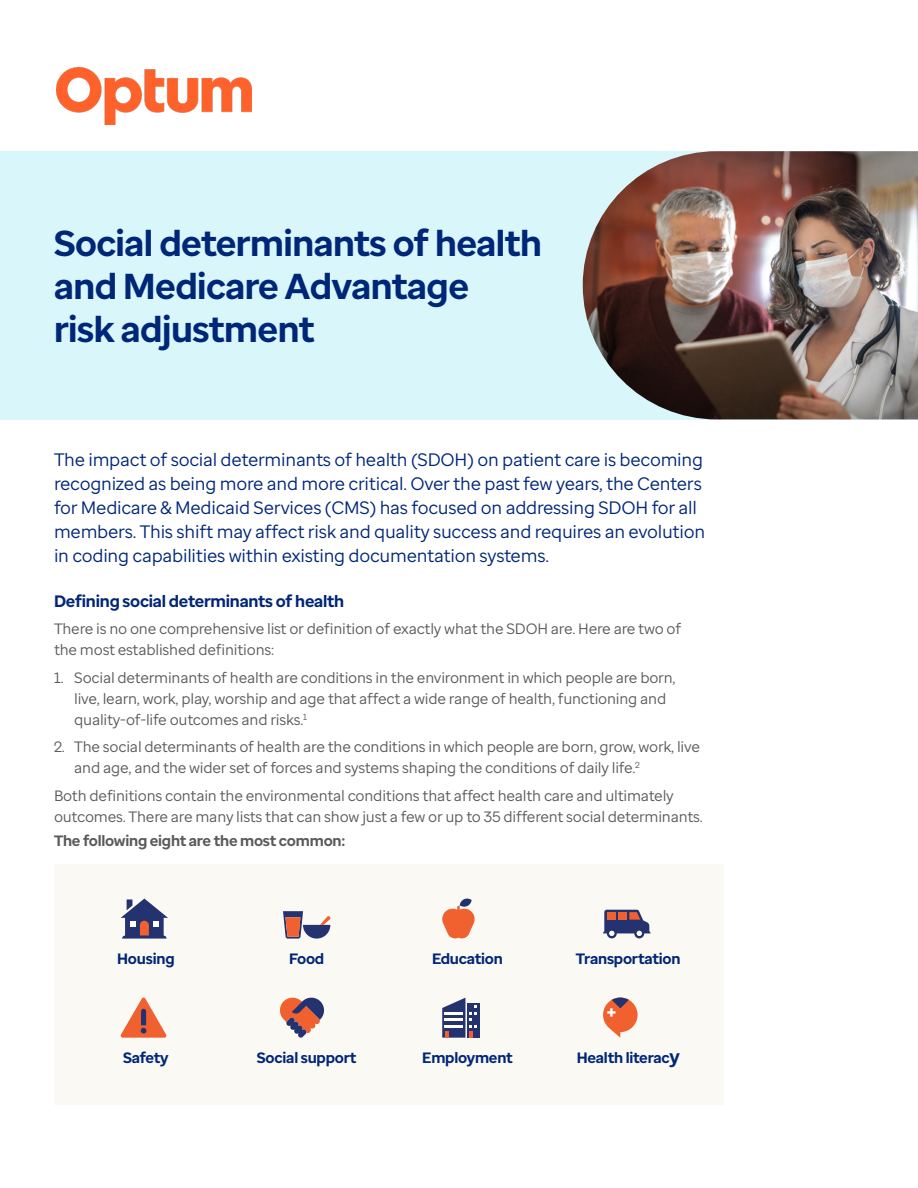
<style>
.page{position:relative;width:918px;height:1188px;background:#fff}
.page>*{position:absolute;margin:0;border:0;box-sizing:border-box;transform-origin:0 0}
.t1{font:700 36px/43.2px "Optum Sans";letter-spacing:-.015em;color:#002677}
.t2{font:18px/24px "Optum Sans";letter-spacing:-.015em;color:#002677}
.t3{font:700 16.5px "Optum Sans";letter-spacing:-.015em;color:#002677}
.t4{font:15px/21px "Optum Sans";letter-spacing:-.015em;color:#5a5a5a}
.t5{font:700 15px "Optum Sans";letter-spacing:-.015em;color:#002677}
.t6{font:700 15px "Optum Sans";letter-spacing:-.015em;color:#5a5a5a}
.s1{font-size:18.45px}
</style>
<div class="page">
<div style="left:54px;top:864px;width:669px;height:241px;background:#fbf9f4"></div>
<div style="left:0;top:151px;width:918px;height:268px;background:#d9f6fa"></div>
<img style="left:56px;top:68px;width:196px;height:56px">
<img style="left:583px;top:151px;width:335px;height:268px">
<svg style="left:603px;top:910px;width:48px;height:28px"></svg>
<svg style="left:121px;top:899px;width:47px;height:40px"></svg>
<svg style="left:283px;top:911px;width:47px;height:28px"></svg>
<div style="left:467px;top:1003px;width:13px;height:35px;background:#243270"></div>
<svg style="left:442px;top:998px;width:35px;height:40px"></svg>
<svg style="left:603px;top:998px;width:35px;height:40px"></svg>
<svg style="left:280px;top:998px;width:44px;height:40px"></svg>
<svg style="left:442px;top:899px;width:33px;height:39px"></svg>
<svg style="left:121px;top:998px;width:45px;height:40px"></svg>
<p class="t1" style="left:54px;top:222px;width:490px">Social determinants of health and Medicare Advantage<br>risk adjustment</p>
<p class="t2" style="left:54px;top:448px;width:653px">The impact of social determinants of health (SDOH) on patient care is becoming recognized as being more and more critical. Over the past few years, the Centers for Medicare &amp; Medicaid Services (CMS) has focused on addressing SDOH for all members. This shift may affect risk and quality success and requires an evolution in coding capabilities within existing documentation systems.</p>
<p class="t3" style="left:54px;top:590px;width:292px">Defining social determinants of health</p>
<p class="t4" style="left:54px;top:618px;width:629px">There is no one comprehensive list or definition of exactly what the SDOH are. Here are two of the most established definitions:</p>
<p class="t4" style="left:74px;top:667px;width:603px;text-indent:-20px">1. Social determinants of health are conditions in the environment in which people are born, live, learn, work, play, worship and age that affect a wide range of health, functioning and quality-of-life outcomes and risks.<sup>1</sup></p>
<p class="t4" style="left:74px;top:736px;width:627px;text-indent:-20px">2. The social determinants of health are the conditions in which people are born, grow, work, live and age, and the wider set of forces and systems shaping the conditions of daily life.<sup>2</sup></p>
<p class="t4" style="left:54px;top:785px;width:650px">Both definitions contain the environmental conditions that affect health care and ultimately outcomes. There are many lists that can show just a few or up to 35 different social determinants.</p>
<p class="t6" style="left:54px;top:830px;width:293px">The following eight are the most common:</p>
<p class="t5" style="left:117px;top:949px;width:59px">Housing</p>
<p class="t5" style="left:123px;top:1048px;width:47px">Safety</p>
<p class="t5" style="left:289px;top:949px;width:37px">Food</p>
<p class="t5" style="left:257px;top:1048px;width:101px">Social support</p>
<p class="t5" style="left:432px;top:949px;width:72px">Education</p>
<p class="t5" style="left:422px;top:1048px;width:92px">Employment</p>
<p class="t5" style="left:576px;top:949px;width:106px">Transportation</p>
<p class="t5" style="left:577px;top:1048px;width:105px">Health literac<span class="s1">y</span></p>
</div>
